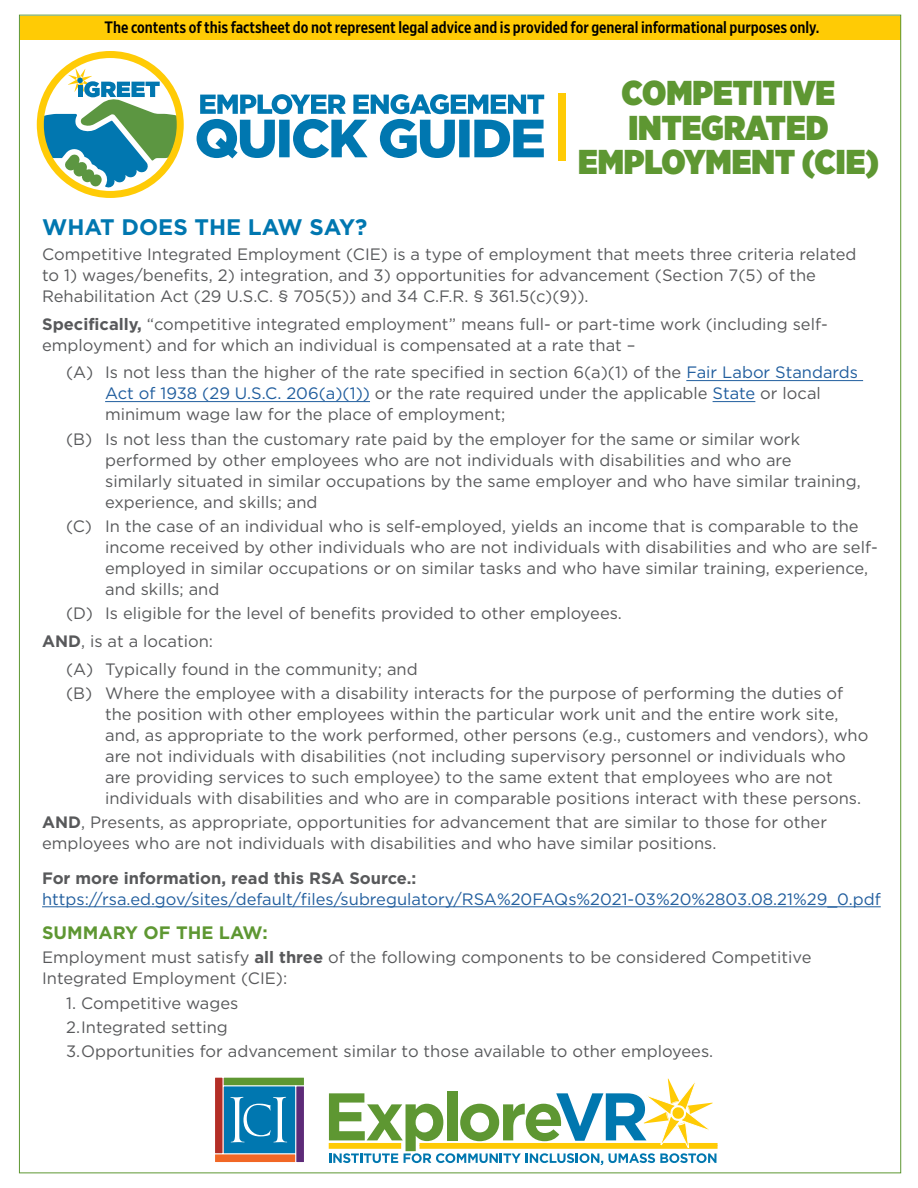
<style>
.page{position:relative;width:918px;height:1188px;background:#fff}
.page>*{position:absolute;margin:0;border:0;box-sizing:border-box;transform-origin:0 0}
.t1{font:900 34.5px/34.5px "Gotham Narrow";color:#5e9732;text-align:center}
.t2{font:700 22.5px "Gotham HTF";color:#0077b0}
.t3{font:700 18px "Gotham HTF";color:#5e9732}
.bullet_no_bullets{font:16.5px/21px "Gotham HTF";color:#58595b}
.body_text{font:16.5px/21px "Gotham HTF";color:#58595b}
.body_text-2{font:16.5px/21px "Gotham HTF";color:#215e9e}
.bullets_numbers{font:16.5px "Gotham HTF";color:#58595b}
.sidebar_text{font:16.5px "Retina Narrow Med";color:#000}
.s1{font-weight:700}
.s2{color:#215e9e}
.s3{font-weight:700;color:#58595b}
</style>
<div class="page">
<div style="left:20px;top:16px;width:880px;height:23px;background:#ffcb05"></div>
<hr style="left:686px;top:380px;width:177px;height:1px;background:#215e9e">
<hr style="left:105px;top:401px;width:265px;height:1px;background:#215e9e">
<hr style="left:713px;top:401px;width:42px;height:1px;background:#215e9e">
<hr style="left:42px;top:907px;width:839px;height:1px;background:#215e9e">
<div style="left:420px;top:1143px;width:298px;height:6px;background:#ffcb05"></div>
<svg style="left:215px;top:1077px;width:89px;height:85px"></svg>
<svg style="left:329px;top:1079px;width:387px;height:86px"></svg>
<div style="left:558px;top:93px;width:8px;height:68px;background:#ffcb05"></div>
<svg style="left:43px;top:68px;width:136px;height:120px"></svg>
<div style="left:37px;top:51px;width:146px;height:146px;border:7px solid #ffcb06;border-radius:50%"></div>
<svg style="left:197px;top:94px;width:347px;height:64px"></svg>
<p class="sidebar_text" style="left:105px;top:17px;width:716px">The contents of this factsheet do not represent legal advice and is provided for general informational purposes only.</p>
<p class="t1" style="left:578px;top:75px;width:302px">COMPETITIVE<br>INTEGRATED<br>EMPLOYMENT (CIE)</p>
<h1 class="t2" style="left:42px;top:214px;width:327px">WHAT DOES THE LAW SAY?</h1>
<p class="body_text" style="left:42px;top:243px;width:816px">Competitive Integrated Employment (CIE) is a type of employment that meets three criteria related to 1) wages/benefits, 2) integration, and 3) opportunities for advancement (Section 7(5) of the<br>Rehabilitation Act (29 U.S.C. § 705(5)) and 34 C.F.R. § 361.5(c)(9)).</p>
<p class="body_text" style="left:42px;top:313px;width:787px"><span class="s1">Specifically,</span> “competitive integrated employment” means full- or part-time work (including self&shy;employment) and for which an individual is compensated at a rate that –</p>
<p class="bullet_no_bullets" style="left:105px;top:362px;width:755px;text-indent:-39px">(A) Is not less than the higher of the rate specified in section 6(a)(1) of the <span class="s2">Fair Labor Standards<br>Act of 1938 (29 U.S.C. 206(a)(1))</span> or the rate required under the applicable <span class="s2">State</span> or local minimum wage law for the place of employment;</p>
<p class="bullet_no_bullets" style="left:105px;top:428px;width:757px;text-indent:-39px">(B) Is not less than the customary rate paid by the employer for the same or similar work performed by other employees who are not individuals with disabilities and who are similarly situated in similar occupations by the same employer and who have similar training, experience, and skills; and</p>
<p class="bullet_no_bullets" style="left:105px;top:515px;width:774px;text-indent:-39px">(C) In the case of an individual who is self-employed, yields an income that is comparable to the income received by other individuals who are not individuals with disabilities and who are self&shy;employed in similar occupations or on similar tasks and who have similar training, experience, and skills; and</p>
<p class="bullet_no_bullets" style="left:66px;top:603px;width:557px">(D) Is eligible for the level of benefits provided to other employees.</p>
<p class="body_text" style="left:42px;top:630px;width:172px"><span class="s1">AND</span>, is at a location:</p>
<p class="bullet_no_bullets" style="left:66px;top:658px;width:353px">(A) Typically found in the community; and</p>
<p class="bullet_no_bullets" style="left:105px;top:682px;width:765px;text-indent:-39px">(B) Where the employee with a disability interacts for the purpose of performing the duties of the position with other employees within the particular work unit and the entire work site, and, as appropriate to the work performed, other persons (e.g., customers and vendors), who are not individuals with disabilities (not including supervisory personnel or individuals who are providing services to such employee) to the same extent that employees who are not individuals with disabilities and who are in comparable positions interact with these persons.</p>
<p class="body_text" style="left:42px;top:812px;width:786px"><span class="s1">AND</span>, Presents, as appropriate, opportunities for advancement that are similar to those for other employees who are not individuals with disabilities and who have similar positions.</p>
<p class="body_text-2" style="left:42px;top:867px;width:840px"><span class="s3">For more information, read this RSA Source.: </span>https://rsa.ed.gov/sites/default/files/subregulatory/RSA%20FAQs%2021-03%20%2803.08.21%29_0.pdf</p>
<h2 class="t3" style="left:42px;top:922px;width:227px">SUMMARY OF THE LAW:</h2>
<p class="body_text" style="left:42px;top:947px;width:771px">Employment must satisfy <span class="s1">all three</span> of the following components to be considered Competitive<br>Integrated Employment (CIE):</p>
<p class="bullets_numbers" style="left:66px;top:994px;width:174px">1. Competitive wages</p>
<p class="bullets_numbers" style="left:66px;top:1018px;width:163px">2.Integrated setting</p>
<p class="bullets_numbers" style="left:66px;top:1042px;width:649px">3.Opportunities for advancement similar to those available to other employees.</p>
</div>
